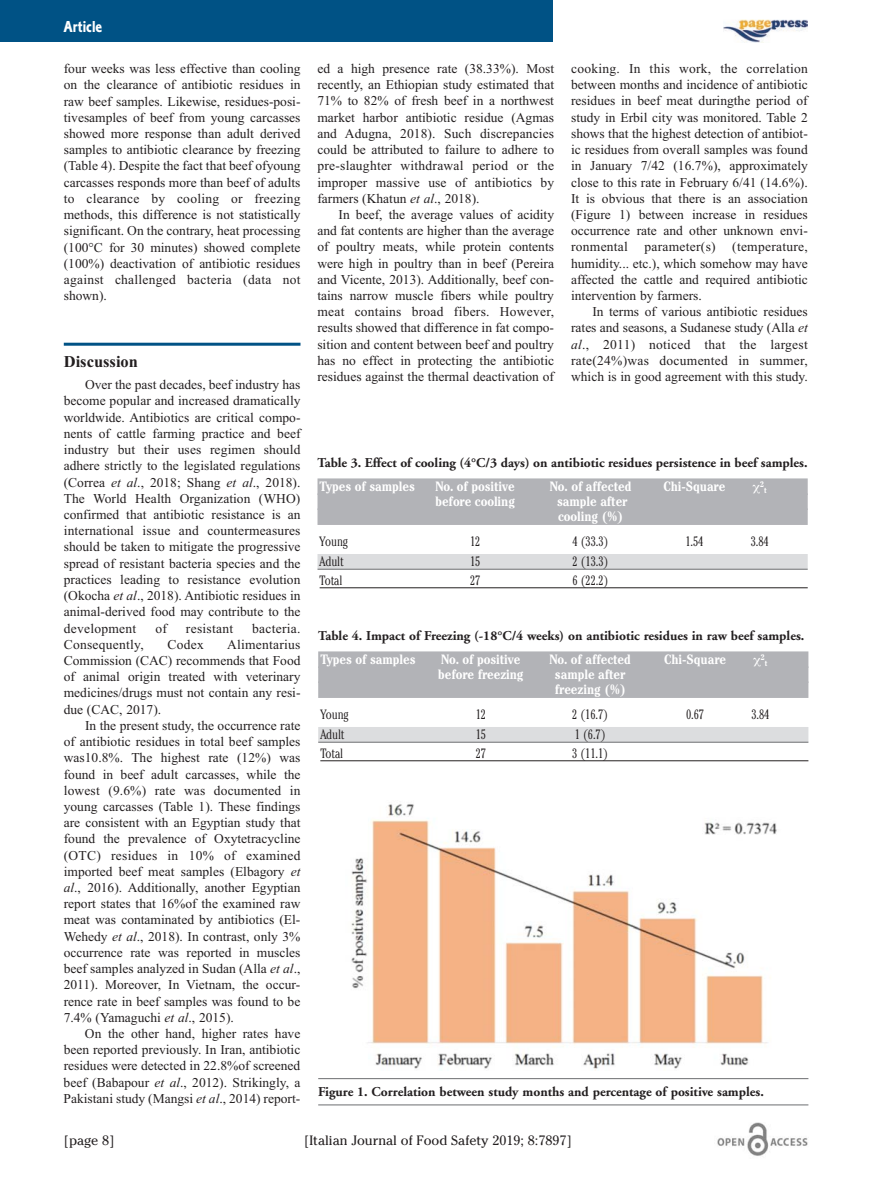
<style>
.page{position:relative;width:893px;height:1191px;background:#fff}
.page>*{position:absolute;margin:0;border:0;box-sizing:border-box;transform-origin:0 0}
.t1{font:700 16.5px "Times New Roman";color:#231f20}
.t2{font:16.5px "Corinthian Bold Condensed Plain";color:#fff}
.t3{font:13.5px/16.2px "Times New Roman";color:#231f20;text-align:justify}
.t4{font:700 13.5px "Adobe Garamond";color:#231f20}
.t5{font:700 condensed 13.5px/15px "Cheltenham";letter-spacing:-.01em;color:#fff}
.t6{font:300 condensed 13.5px "Cheltenham";letter-spacing:-.01em;color:#231f20}
.t7{font:13.5px "Cheltenham";color:#231f20}
.t8{font:13.5px "Times New Roman";letter-spacing:.02em;color:#231f20}
.t9{font:700 condensed 8.1px/6.8px "Cheltenham";color:#fff;text-align:center}
.s1{font-style:italic}
</style>
<div class="page">
<hr style="left:64px;top:343px;width:236px;height:3px;background:#005285">
<div style="left:0;top:0;width:553px;height:42px;background:#005285"></div>
<img style="left:717px;top:1123px;width:91px;height:33px">
<img style="left:723px;top:19px;width:84px;height:24px">
<div style="left:317px;top:478px;width:491px;height:17px;background:#b2b3b7"></div>
<div style="left:317px;top:493px;width:491px;height:17px;background:#b2b3b7"></div>
<div style="left:317px;top:508px;width:491px;height:17px;background:#b2b3b7"></div>
<div style="left:317px;top:554px;width:491px;height:15px;background:#dcdddf"></div>
<hr style="left:317px;top:569px;width:491px;height:1px;background:#6c6d70">
<hr style="left:320px;top:587px;width:488px;height:1px;background:#231f20">
<div style="left:318px;top:651px;width:490px;height:17px;background:#b2b3b7"></div>
<div style="left:318px;top:666px;width:490px;height:17px;background:#b2b3b7"></div>
<div style="left:318px;top:681px;width:490px;height:17px;background:#b2b3b7"></div>
<div style="left:318px;top:727px;width:490px;height:15px;background:#dcdddf"></div>
<hr style="left:318px;top:742px;width:490px;height:1px;background:#6c6d70">
<hr style="left:320px;top:760px;width:488px;height:1px;background:#231f20">
<hr style="left:318px;top:1078px;width:490px;height:1px;background:#6c6d70">
<hr style="left:318px;top:1104px;width:490px;height:1px;background:#6c6d70">
<img style="left:351px;top:804px;width:426px;height:266px">
<p class="t2" style="left:63px;top:21px;width:40px">Article</p>
<p class="t3" style="left:64px;top:60px;width:238px">four weeks was less effective than cooling on the clearance of antibiotic residues in raw beef samples. Likewise, residues-posi&shy;tivesamples of beef from young carcasses showed more response than adult derived samples to antibiotic clearance by freezing (Table 4). Despite the fact that beef ofyoung carcasses responds more than beef of adults to clearance by cooling or freezing methods, this difference is not statistically significant. On the contrary, heat processing (100°C for 30 minutes) showed complete (100%) deactivation of antibiotic residues against challenged bacteria (data not shown).</p>
<p class="t1" style="left:64px;top:351px;width:76px">Discussion</p>
<p class="t3" style="left:64px;top:376px;width:238px;text-indent:21px">Over the past decades, beef industry has become popular and increased dramatically worldwide. Antibiotics are critical compo&shy;nents of cattle farming practice and beef industry but their uses regimen should adhere strictly to the legislated regulations (Correa <span class="s1">et al</span>., 2018; Shang <span class="s1">et al</span>., 2018).<br>The World Health Organization (WHO) confirmed that antibiotic resistance is an international issue and countermeasures should be taken to mitigate the progressive spread of resistant bacteria species and the practices leading to resistance evolution (Okocha <span class="s1">et al</span>., 2018). Antibiotic residues in animal-derived food may contribute to the development</p>
<p class="t3" style="left:155px;top:620px;width:13px">of</p>
<p class="t8" style="left:186px;top:620px;width:49px">resistant</p>
<p class="t8" style="left:252px;top:620px;width:50px">bacteria.</p>
<p class="t3" style="left:64px;top:636px;width:238px;text-indent:163px">Alimentarius Commission (CAC) recommends that Food of animal origin treated with veterinary medicines/drugs must not contain any resi&shy;due (CAC, 2017).</p>
<p class="t3" style="left:64px;top:717px;width:238px;text-indent:21px">In the present study, the occurrence rate of antibiotic residues in total beef samples was10.8%. The highest rate (12%) was found in beef adult carcasses, while the lowest (9.6%) rate was documented in young carcasses (Table 1). These findings are consistent with an Egyptian study that found the prevalence of Oxytetracycline (OTC) residues in 10% of examined imported beef meat samples (Elbagory <span class="s1">et al</span>., 2016). Additionally, another Egyptian report states that 16%of the examined raw meat was contaminated by antibiotics (El-Wehedy <span class="s1">et al</span>., 2018). In contrast, only 3% occurrence rate was reported in muscles beef samples analyzed in Sudan (Alla <span class="s1">et al</span>., 2011). Moreover, In Vietnam, the occur&shy;rence rate in beef samples was found to be 7.4% (Yamaguchi <span class="s1">et al</span>., 2015).</p>
<p class="t3" style="left:64px;top:1025px;width:238px;text-indent:21px">On the other hand, higher rates have been reported previously. In Iran, antibiotic residues were detected in 22.8%of screened beef (Babapour <span class="s1">et al</span>., 2012). Strikingly, a Pakistani study (Mangsi <span class="s1">et al</span>., 2014) report-</p>
<p class="t8" style="left:64px;top:636px;width:81px">Consequently,</p>
<p class="t3" style="left:168px;top:636px;width:38px">Codex</p>
<p class="t3" style="left:317px;top:60px;width:238px">ed a high presence rate (38.33%). Most recently, an Ethiopian study estimated that 71% to 82% of fresh beef in a northwest market harbor antibiotic residue (Agmas and Adugna, 2018). Such discrepancies could be attributed to failure to adhere to pre-slaughter withdrawal period or the improper massive use of antibiotics by farmers (Khatun <span class="s1">et al</span>., 2018).</p>
<p class="t3" style="left:317px;top:206px;width:238px;text-indent:21px">In beef, the average values of acidity and fat contents are higher than the average of poultry meats, while protein contents were high in poultry than in beef (Pereira and Vicente, 2013). Additionally, beef con&shy;tains narrow muscle fibers while poultry meat contains broad fibers. However, results showed that difference in fat compo&shy;sition and content between beef and poultry has no effect in protecting the antibiotic residues against the thermal deactivation of</p>
<p class="t3" style="left:571px;top:60px;width:238px">cooking. In this work, the correlation between months and incidence of antibiotic residues in beef meat duringthe period of study in Erbil city was monitored. Table 2 shows that the highest detection of antibiot&shy;ic residues from overall samples was found in January 7/42 (16.7%), approximately close to this rate in February 6/41 (14.6%).<br>It is obvious that there is an association (Figure 1) between increase in residues occurrence rate and other unknown envi&shy;ronmental parameter(s) (temperature, humidity... etc.), which somehow may have affected the cattle and required antibiotic intervention by farmers.</p>
<p class="t3" style="left:571px;top:303px;width:238px;text-indent:21px">In terms of various antibiotic residues rates and seasons, a Sudanese study (Alla <span class="s1">et al</span>., 2011) noticed that the largest rate(24%)was documented in summer, which is in good agreement with this study.</p>
<p class="t4" style="left:317px;top:457px;width:492px">Table 3. Effect of cooling (4°C/3 days) on antibiotic residues persistence in beef samples.</p>
<p class="t5" style="left:320px;top:480px;width:97px">Types of samples</p>
<p class="t5" style="left:435px;top:480px;width:81px">No. of positive</p>
<p class="t5" style="left:550px;top:480px;width:83px">No. of affected</p>
<p class="t5" style="left:663px;top:480px;width:64px">Chi-Square</p>
<p class="t9" style="left:760px;top:481px;width:8px">2 t</p>
<p class="t5" style="left:435px;top:495px;width:81px">before cooling</p>
<p class="t5" style="left:557px;top:495px;width:72px">sample after cooling (%)</p>
<p class="t6" style="left:320px;top:537px;width:30px">Young</p>
<p class="t6" style="left:470px;top:537px;width:12px">12</p>
<p class="t6" style="left:572px;top:537px;width:38px">4 (33.3)</p>
<p class="t6" style="left:685px;top:537px;width:20px">1.54</p>
<p class="t6" style="left:751px;top:537px;width:20px">3.84</p>
<p class="t6" style="left:320px;top:556px;width:26px">Adult</p>
<p class="t6" style="left:470px;top:556px;width:12px">15</p>
<p class="t6" style="left:572px;top:556px;width:38px">2 (13.3)</p>
<p class="t6" style="left:320px;top:575px;width:24px">Total</p>
<p class="t6" style="left:470px;top:575px;width:12px">27</p>
<p class="t6" style="left:572px;top:575px;width:38px">6 (22.2)</p>
<p class="t4" style="left:318px;top:630px;width:488px">Table 4. Impact of Freezing (-18°C/4 weeks) on antibiotic residues in raw beef samples.</p>
<p class="t5" style="left:320px;top:653px;width:97px">Types of samples</p>
<p class="t5" style="left:441px;top:653px;width:81px">No. of positive</p>
<p class="t5" style="left:549px;top:653px;width:83px">No. of affected</p>
<p class="t5" style="left:664px;top:653px;width:64px">Chi-Square</p>
<p class="t9" style="left:761px;top:654px;width:8px">2 t</p>
<p class="t5" style="left:438px;top:668px;width:87px">before freezing</p>
<p class="t5" style="left:555px;top:668px;width:72px">sample after freezing (%)</p>
<p class="t6" style="left:320px;top:710px;width:30px">Young</p>
<p class="t6" style="left:476px;top:710px;width:12px">12</p>
<p class="t6" style="left:572px;top:710px;width:38px">2 (16.7)</p>
<p class="t6" style="left:686px;top:710px;width:20px">0.67</p>
<p class="t6" style="left:751px;top:710px;width:20px">3.84</p>
<p class="t6" style="left:320px;top:729px;width:26px">Adult</p>
<p class="t6" style="left:476px;top:729px;width:12px">15</p>
<p class="t6" style="left:575px;top:729px;width:33px">1 (6.7)</p>
<p class="t6" style="left:320px;top:748px;width:24px">Total</p>
<p class="t6" style="left:476px;top:748px;width:12px">27</p>
<p class="t6" style="left:572px;top:748px;width:38px">3 (11.1)</p>
<p class="t4" style="left:318px;top:1086px;width:447px">Figure 1. Correlation between study months and percentage of positive samples.</p>
<p class="t7" style="left:64px;top:1132px;width:52px">[page 8]</p>
<p class="t7" style="left:304px;top:1132px;width:269px">[Italian Journal of Food Safety 2019; 8:7897]</p>
</div>
